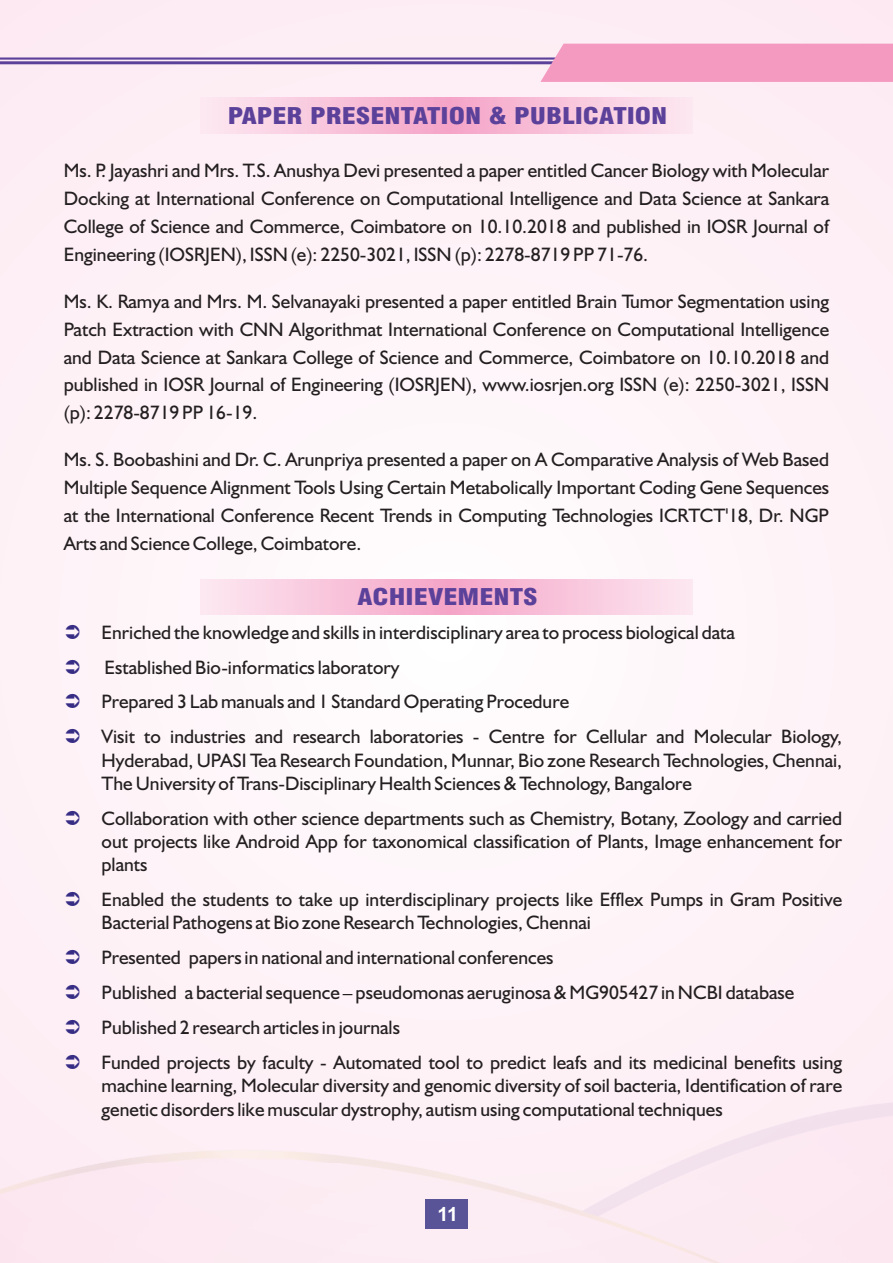
<style>
.page{position:relative;width:893px;height:1263px;background:#fef2f7}
.page>*{position:absolute;margin:0;border:0;box-sizing:border-box;transform-origin:0 0}
.t1{font:900 condensed 22.5px "Swiss 721 BT";color:#5b419a;scale:1.22 1}
.t2{font:19.5px/27.9px "Humanist 521 BT";color:#231f20}
.t3{font:700 19.5px "Arial";color:#fff}
</style>
<div class="page">
<img style="left:0;top:1102px;width:893px;height:161px">
<svg style="left:0;top:44px;width:893px;height:38px"></svg>
<svg style="left:200px;top:579px;width:493px;height:36px;background:#f8c6dc"></svg>
<svg style="left:200px;top:97px;width:493px;height:36px;background:#f8c6dc"></svg>
<div style="left:426px;top:1199px;width:42px;height:30px;background:#595498"></div>
<p class="t1" style="left:228px;top:107px;width:362px">PAPER PRESENTATION &amp; PUBLICATION</p>
<p class="t2" style="left:64px;top:158px;width:767px;text-align:justify">Ms. P. Jayashri and Mrs. T.S. Anushya Devi presented a paper entitled Cancer Biology with Molecular Docking at International Conference on Computational Intelligence and Data Science at Sankara College of Science and Commerce, Coimbatore on 10.10.2018 and published in IOSR Journal of Engineering (IOSRJEN), ISSN (e): 2250-3021, ISSN (p): 2278-8719 PP 71-76.</p>
<p class="t2" style="left:64px;top:289px;width:767px;text-align:justify">Ms. K. Ramya and Mrs. M. Selvanayaki presented a paper entitled Brain Tumor Segmentation using Patch Extraction with CNN Algorithmat International Conference on Computational Intelligence and Data Science at Sankara College of Science and Commerce, Coimbatore on 10.10.2018 and published in IOSR Journal of Engineering (IOSRJEN), www.iosrjen.org ISSN (e): 2250-3021, ISSN (p): 2278-8719 PP 16-19.</p>
<p class="t2" style="left:64px;top:447px;width:767px;text-align:justify">Ms. S. Boobashini and Dr. C. Arunpriya presented a paper on A Comparative Analysis of Web Based Multiple Sequence Alignment Tools Using Certain Metabolically Important Coding Gene Sequences at the International Conference Recent Trends in Computing Technologies ICRTCT'18, Dr. NGP Arts and Science College, Coimbatore.</p>
<p class="t1" style="left:357px;top:588px;width:149px">ACHIEVEMENTS</p>
<p class="t2" style="left:102px;top:616px;width:742px;line-height:35px">Enriched the knowledge and skills in interdisciplinary area to process biological data<br>Established Bio-informatics laboratory<br>Prepared 3 Lab manuals and 1 Standard Operating Procedure<br>Visit to industries and research laboratories - Centre for Cellular and Molecular Biology,</p>
<p class="t2" style="left:102px;top:750px;width:742px;line-height:23.2px">Hyderabad, UPASI Tea Research Foundation, Munnar, Bio zone Research Technologies, Chennai,<br>The University of Trans-Disciplinary Health Sciences &amp; Technology, Bangalore</p>
<p class="t2" style="left:102px;top:808px;width:742px;line-height:23.2px;text-align:justify">Collaboration with other science departments such as Chemistry, Botany, Zoology and carried out projects like Android App for taxonomical classification of Plants, Image enhancement for plants</p>
<p class="t2" style="left:102px;top:889px;width:742px;line-height:23.2px">Enabled the students to take up interdisciplinary projects like Efflex Pumps in Gram Positive<br>Bacterial Pathogens at Bio zone Research Technologies, Chennai</p>
<p class="t2" style="left:102px;top:942px;width:742px;line-height:35px">Presented papers in national and international conferences<br>Published a bacterial sequence – pseudomonas aeruginosa &amp; MG905427 in NCBI database Published 2 research articles in journals<br>Funded projects by faculty - Automated tool to predict leafs and its medicinal benefits using</p>
<p class="t2" style="left:102px;top:1075px;width:742px;line-height:23.2px">machine learning, Molecular diversity and genomic diversity of soil bacteria, Identification of rare genetic disorders like muscular dystrophy, autism using computational techniques</p>
<p class="t3" style="left:437px;top:1207px;width:22px">11</p>
</div>
